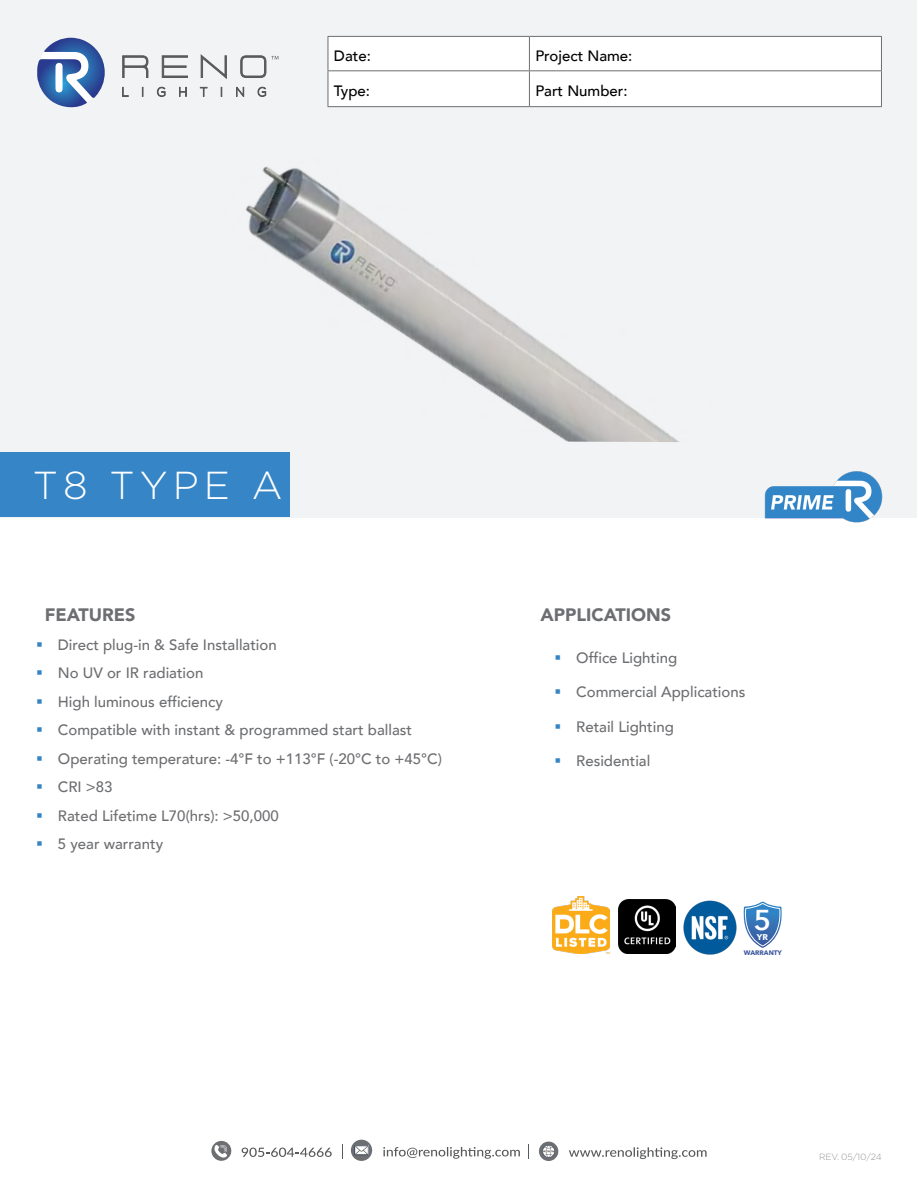
<style>
.page{position:relative;width:918px;height:1188px;background:#fff}
.page>*{position:absolute;margin:0;border:0;box-sizing:border-box;transform-origin:0 0}
.t1{font:300 39px "Gotham";letter-spacing:.13em;color:#fff}
.t2{font:600 28.65px "Avenir Next";color:#fff}
.t3{font:900 18px "Avenir";color:#6d6e71}
.t4{font:500 15px "Avenir";color:#6d6e71}
.t5{font:500 15px "Avenir";color:#000}
.t6{font:300 9px "Gotham";color:#939598}
.t7{font:700 8.4px "Avenir Next";color:#fff}
.t8{font:700 6.6px "Avenir Next";color:#3a559d}
.s1{color:#3685c6}
.s2{color:#3585c6}
</style>
<div class="page">
<svg style="left:383px;top:1147px;width:137px;height:12px"></svg>
<div style="left:351px;top:1140px;width:21px;height:21px;background:#6d6e71;border-radius:50%"></div>
<svg style="left:354px;top:1145px;width:15px;height:10px"></svg>
<svg style="left:569px;top:1147px;width:138px;height:12px"></svg>
<div style="left:539px;top:1142px;width:19px;height:19px;background:#6d6e71;border-radius:50%"></div>
<svg style="left:542px;top:1145px;width:13px;height:13px"></svg>
<svg style="left:242px;top:1148px;width:90px;height:9px"></svg>
<div style="left:211px;top:1141px;width:20px;height:20px;background:#6d6e71;border-radius:50%"></div>
<svg style="left:213px;top:1145px;width:14px;height:13px"></svg>
<svg style="left:342px;top:1145px;width:1px;height:14px"></svg>
<svg style="left:528px;top:1145px;width:1px;height:14px"></svg>
<div style="left:1px;top:0;width:916px;height:518px;background:#f2f3f4"></div>
<svg style="left:122px;top:55px;width:27px;height:23px"></svg>
<svg style="left:161px;top:55px;width:27px;height:23px"></svg>
<svg style="left:200px;top:54px;width:27px;height:25px"></svg>
<svg style="left:122px;top:87px;width:7px;height:10px"></svg>
<svg style="left:156px;top:86px;width:10px;height:11px"></svg>
<svg style="left:179px;top:87px;width:8px;height:10px"></svg>
<svg style="left:200px;top:87px;width:8px;height:10px"></svg>
<svg style="left:236px;top:86px;width:9px;height:11px"></svg>
<svg style="left:257px;top:86px;width:10px;height:11px"></svg>
<svg style="left:37px;top:38px;width:68px;height:70px"></svg>
<svg style="left:240px;top:55px;width:38px;height:23px"></svg>
<img style="left:246px;top:166px;width:433px;height:276px">
<img style="left:619px;top:900px;width:57px;height:53px">
<svg style="left:743px;top:901px;width:39px;height:47px"></svg>
<div style="left:329px;top:37px;width:552px;height:69px;background:#fff"></div>
<hr style="left:328px;top:36px;width:201px;height:1px;background:#6d6e71">
<hr style="left:328px;top:37px;width:1px;height:33px;background:#6d6e71">
<hr style="left:529px;top:36px;width:353px;height:1px;background:#6d6e71">
<hr style="left:529px;top:37px;width:1px;height:33px;background:#6d6e71">
<hr style="left:881px;top:37px;width:1px;height:33px;background:#6d6e71">
<hr style="left:328px;top:70px;width:201px;height:1px;background:#6d6e71">
<hr style="left:328px;top:71px;width:1px;height:35px;background:#6d6e71">
<hr style="left:529px;top:70px;width:353px;height:1px;background:#6d6e71">
<hr style="left:529px;top:71px;width:1px;height:35px;background:#6d6e71">
<hr style="left:881px;top:71px;width:1px;height:35px;background:#6d6e71">
<hr style="left:328px;top:106px;width:201px;height:1px;background:#6d6e71">
<hr style="left:529px;top:106px;width:353px;height:1px;background:#6d6e71">
<div style="left:1px;top:453px;width:289px;height:64px;background:#3685c6"></div>
<img style="left:683px;top:900px;width:54px;height:55px">
<img style="left:553px;top:896px;width:57px;height:57px">
<img style="left:764px;top:471px;width:119px;height:52px">
<p class="t5" style="left:334px;top:43px;width:38px">Date:</p>
<p class="t5" style="left:535px;top:43px;width:98px">Project Name:</p>
<p class="t5" style="left:334px;top:78px;width:38px">Type:</p>
<p class="t5" style="left:535px;top:78px;width:94px">Part Number:</p>
<h1 class="t1" style="left:33px;top:464px;width:251px">T8 TYPE A</h1>
<p class="t3" style="left:45px;top:599px;width:92px">FEATURES</p>
<p class="t4" style="left:36px;top:631px;width:242px"><span class="s1">▪</span> Direct plug-in &amp; Safe Installation</p>
<p class="t4" style="left:36px;top:660px;width:169px"><span class="s1">▪</span> No UV or IR radiation</p>
<p class="t4" style="left:36px;top:688px;width:188px"><span class="s2">▪</span> High luminous efficiency</p>
<p class="t4" style="left:36px;top:717px;width:378px"><span class="s2">▪</span> Compatible with instant &amp; programmed start ballast</p>
<p class="t4" style="left:36px;top:745px;width:408px"><span class="s2">▪</span> Operating temperature: -4°F to +113°F (-20°C to +45°C)</p>
<p class="t4" style="left:36px;top:774px;width:78px"><span class="s2">▪</span> CRI &gt;83</p>
<p class="t4" style="left:36px;top:802px;width:244px"><span class="s2">▪</span> Rated Lifetime L70(hrs): &gt;50,000</p>
<p class="t4" style="left:36px;top:831px;width:129px"><span class="s2">▪</span> 5 year warranty</p>
<p class="t3" style="left:540px;top:599px;width:132px">APPLICATIONS</p>
<p class="t4" style="left:554px;top:645px;width:124px"><span class="s2">▪</span> Office Lighting</p>
<p class="t4" style="left:554px;top:679px;width:193px"><span class="s2">▪</span> Commercial Applications</p>
<p class="t4" style="left:554px;top:714px;width:121px"><span class="s2">▪</span> Retail Lighting</p>
<p class="t4" style="left:554px;top:748px;width:98px"><span class="s2">▪</span> Residential</p>
<h2 class="t2" style="left:754px;top:895px;width:19px">5</h2>
<p class="t7" style="left:757px;top:930px;width:13px">YR</p>
<p class="t8" style="left:744px;top:947px;width:40px">WARRANTY</p>
<p class="t6" style="left:819px;top:1152px;width:64px">REV. 05/10/24</p>
</div>
